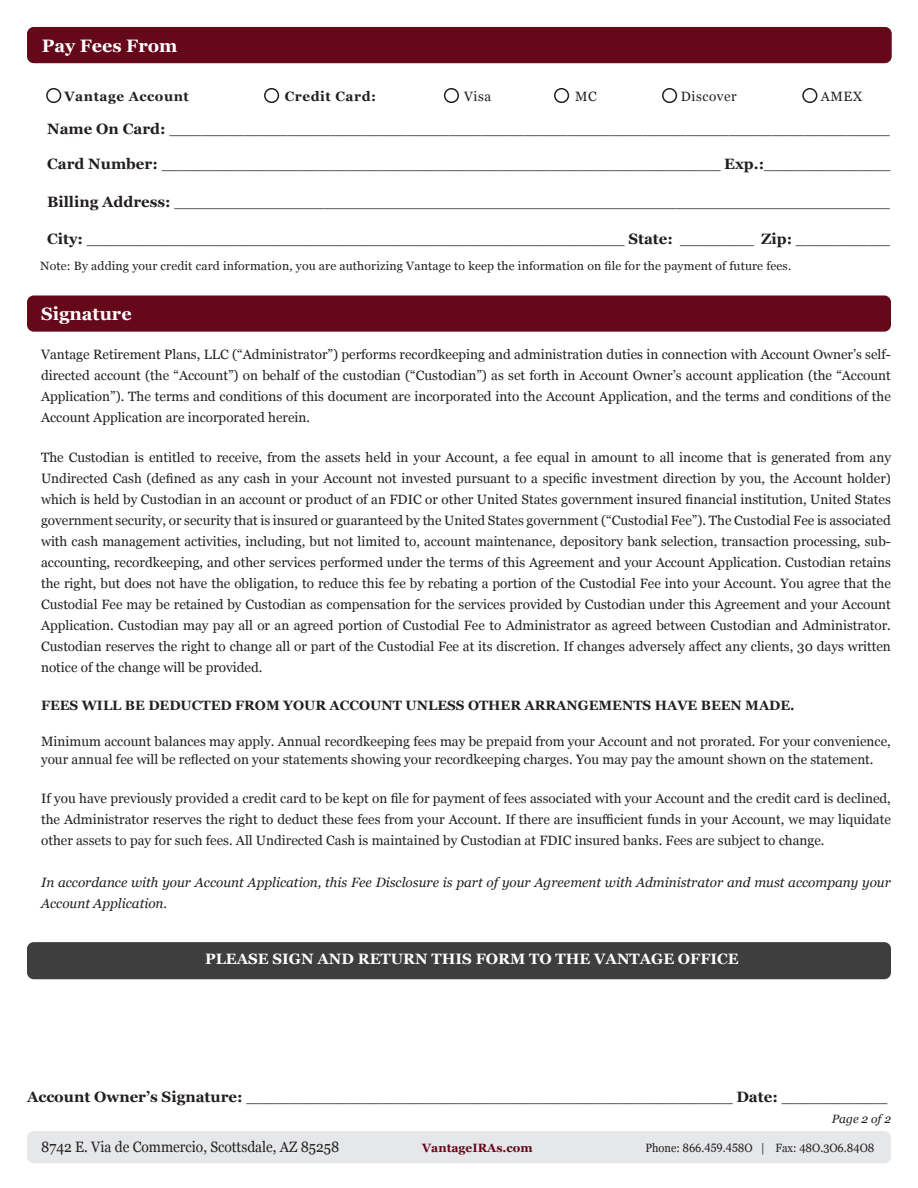
<style>
.page{position:relative;width:918px;height:1188px;background:#fff}
.page>*{position:absolute;margin:0;border:0;box-sizing:border-box;transform-origin:0 0}
.t1{font:700 18px "Georgia";color:#fff}
.t2{font:700 15px "Georgia";color:#231f20}
.t3{font:700 15px "Georgia";color:#fff}
.t4{font:15px "Georgia";color:#231f20;scale:.92 1}
.t5{font:13.5px/21px "Georgia";color:#231f20;text-align:justify}
.t6{font:italic 13.5px/21px "Georgia";color:#231f20}
.t7{font:700 13.5px "Georgia";color:#231f20}
.t8{font:700 13.5px "Georgia";letter-spacing:.04em;color:#231f20}
.t9{font:13.5px "Georgia";letter-spacing:.04em;color:#231f20}
.t10{font:12px "Georgia";letter-spacing:.01em;color:#231f20}
.t11{font:12px "Georgia";letter-spacing:.01em;color:#231f20;scale:.92 1}
.t12{font:700 12px "Georgia";color:#64081a}
.t13{font:italic 12px "Georgia";color:#231f20}
</style>
<div class="page">
<div style="left:27px;top:1131px;width:864px;height:32px;background:#e6e7e9;border-radius:7px"></div>
<div style="left:27px;top:942px;width:864px;height:37px;background:#3e3e3f;border-radius:7px"></div>
<div style="left:27px;top:296px;width:864px;height:36px;background:#64081a;border-radius:7px"></div>
<div style="left:28px;top:27px;width:864px;height:36px;background:#64081a;border-radius:7px"></div>
<div style="left:46px;top:88px;width:15px;height:15px;border:2px solid #231f20;border-radius:50%"></div>
<div style="left:264px;top:88px;width:15px;height:15px;border:2px solid #231f20;border-radius:50%"></div>
<div style="left:444px;top:88px;width:15px;height:15px;border:2px solid #231f20;border-radius:50%"></div>
<div style="left:554px;top:88px;width:15px;height:15px;border:2px solid #231f20;border-radius:50%"></div>
<div style="left:662px;top:88px;width:15px;height:15px;border:2px solid #231f20;border-radius:50%"></div>
<div style="left:802px;top:88px;width:15px;height:15px;border:2px solid #231f20;border-radius:50%"></div>
<p class="t1" style="left:42px;top:32px;width:137px">Pay Fees From</p>
<p class="t8" style="left:64px;top:86px;width:126px">Vantage Account</p>
<p class="t8" style="left:285px;top:86px;width:93px">Credit Card:</p>
<p class="t5" style="left:464px;top:85px;width:29px">Visa</p>
<p class="t5" style="left:575px;top:85px;width:23px">MC</p>
<p class="t9" style="left:681px;top:86px;width:57px">Discover</p>
<p class="t5" style="left:821px;top:85px;width:43px">AMEX</p>
<p class="t2" style="left:47px;top:117px;width:844px">Name On Card: ___________________________________________________________________</p>
<p class="t2" style="left:47px;top:153px;width:845px">Card Number: _____________________________________________________ Exp.:____________</p>
<p class="t2" style="left:47px;top:190px;width:844px">Billing Address: ___________________________________________________________________</p>
<p class="t2" style="left:47px;top:227px;width:844px">City: ___________________________________________________ State: _______ Zip: _________</p>
<p class="t10" style="left:40px;top:257px;width:753px">Note: By adding your credit card information, you are authorizing Vantage to keep the information on file for the payment of future fees.</p>
<p class="t1" style="left:41px;top:301px;width:92px">Signature</p>
<p class="t5" style="left:41px;top:343px;width:851px">Vantage Retirement Plans, LLC (“Administrator”) performs recordkeeping and administration duties in connection with Account Owner’s self&shy;directed account (the “Account”) on behalf of the custodian (“Custodian”) as set forth in Account Owner’s account application (the “Account Application”). The terms and conditions of this document are incorporated into the Account Application, and the terms and conditions of the Account Application are incorporated herein.</p>
<p class="t5" style="left:41px;top:446px;width:851px">The Custodian is entitled to receive, from the assets held in your Account, a fee equal in amount to all income that is generated from any Undirected Cash (defined as any cash in your Account not invested pursuant to a specific investment direction by you, the Account holder) which is held by Custodian in an account or product of an FDIC or other United States government insured financial institution, United States government security, or security that is insured or guaranteed by the United States government (“Custodial Fee”). The Custodial Fee is associated with cash management activities, including, but not limited to, account maintenance, depository bank selection, transaction processing, sub&shy;accounting, recordkeeping, and other services performed under the terms of this Agreement and your Account Application. Custodian retains the right, but does not have the obligation, to reduce this fee by rebating a portion of the Custodial Fee into your Account. You agree that the Custodial Fee may be retained by Custodian as compensation for the services provided by Custodian under this Agreement and your Account Application. Custodian may pay all or an agreed portion of Custodial Fee to Administrator as agreed between Custodian and Administrator.<br>Custodian reserves the right to change all or part of the Custodial Fee at its discretion. If changes adversely affect any clients, 30 days written notice of the change will be provided.</p>
<p class="t7" style="left:41px;top:695px;width:755px">FEES WILL BE DEDUCTED FROM YOUR ACCOUNT UNLESS OTHER ARRANGEMENTS HAVE BEEN MADE.</p>
<p class="t5" style="left:41px;top:731px;width:851px;line-height:18px">Minimum account balances may apply. Annual recordkeeping fees may be prepaid from your Account and not prorated. For your convenience, your annual fee will be reflected on your statements showing your recordkeeping charges. You may pay the amount shown on the statement.</p>
<p class="t5" style="left:41px;top:787px;width:851px">If you have previously provided a credit card to be kept on file for payment of fees associated with your Account and the credit card is declined, the Administrator reserves the right to deduct these fees from your Account. If there are insufficient funds in your Account, we may liquidate other assets to pay for such fees. All Undirected Cash is maintained by Custodian at FDIC insured banks. Fees are subject to change.</p>
<p class="t6" style="left:41px;top:871px;width:851px">In accordance with your Account Application, this Fee Disclosure is part of your Agreement with Administrator and must accompany your<br>Account Application.</p>
<p class="t3" style="left:205px;top:948px;width:535px">PLEASE SIGN AND RETURN THIS FORM TO THE VANTAGE OFFICE</p>
<p class="t2" style="left:27px;top:1086px;width:862px">Account Owner’s Signature: ______________________________________________ Date: __________</p>
<p class="t4" style="left:41px;top:1136px;width:326px">8742 E. Via de Commercio, Scottsdale, AZ 85258</p>
<p class="t12" style="left:422px;top:1139px;width:112px">VantageIRAs.com</p>
<p class="t11" style="left:645px;top:1139px;width:251px">Phone: 866.459.458O | Fax: 48O.3O6.84O8</p>
<p class="t13" style="left:832px;top:1111px;width:61px">Page 2 of 2</p>
</div>
